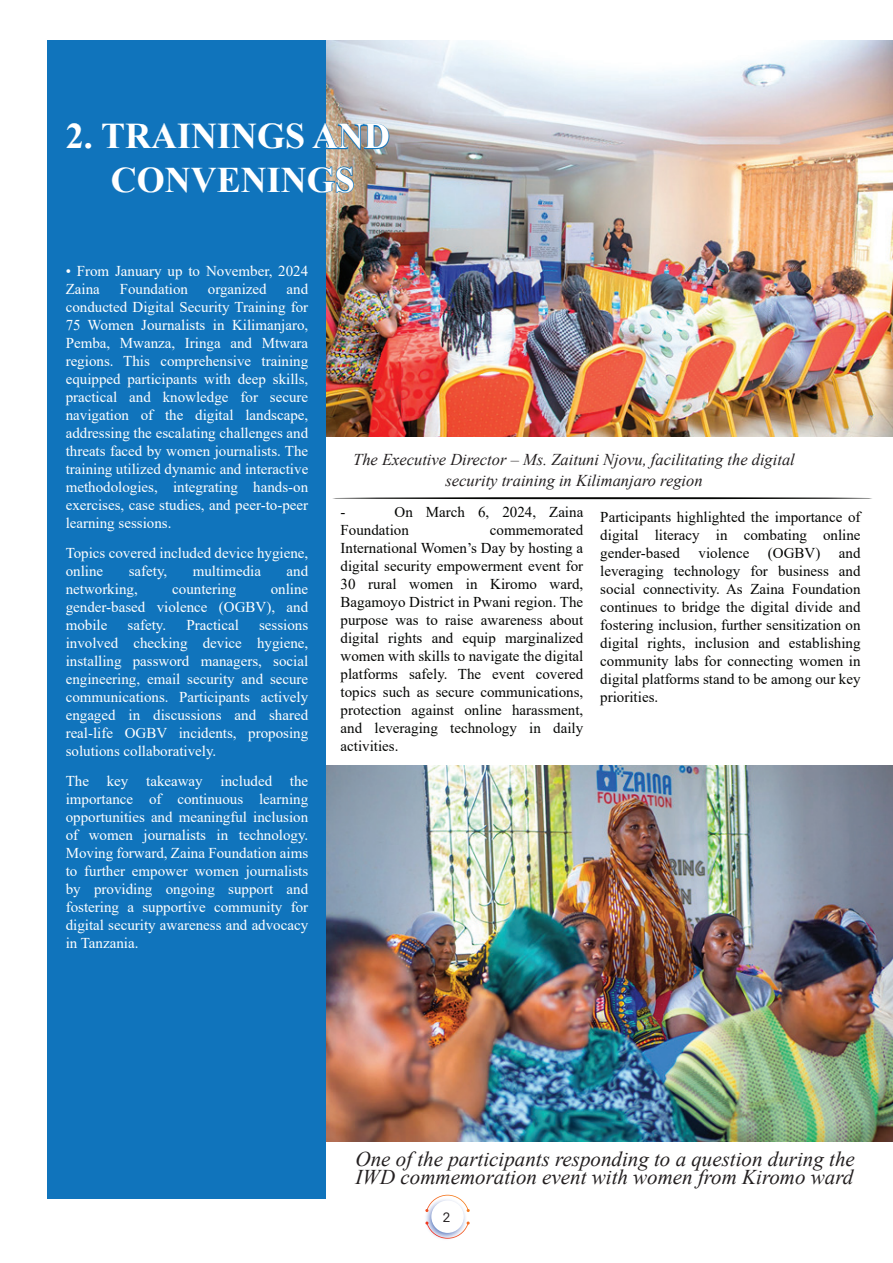
<style>
.page{position:relative;width:893px;height:1263px;background:#fff}
.page>*{position:absolute;margin:0;border:0;box-sizing:border-box;transform-origin:0 0}
.t1{font:700 36px/43.2px "Times New Roman";color:#fff;text-align:center}
.t2{font:italic 21px/18px "Times New Roman";color:#231f20}
.t3{font:italic 16.5px/21px "Times New Roman";color:#231f20;text-align:center}
.t4{font:15px/18px "Times New Roman";color:#fff;text-align:justify}
.t5{font:15px/18px "Times New Roman";color:#040503;text-align:justify}
.t6{font:13.5px "Rethink Sans";color:#231f20}
</style>
<div class="page">
<img style="left:326px;top:41px;width:567px;height:395px">
<div style="left:47px;top:40px;width:279px;height:1159px;background:#1074bc"></div>
<svg style="left:326px;top:122px;width:64px;height:28px;background:#8496a0"></svg>
<svg style="left:326px;top:165px;width:29px;height:29px"></svg>
<hr style="left:332px;top:497px;width:541px;height:2px;background:#040503;border-radius:50%">
<img style="left:326px;top:766px;width:566px;height:375px">
<svg style="left:423px;top:1197px;width:44px;height:44px"></svg>
<div style="left:431px;top:1200px;width:33px;height:33px;background:#fff;border-radius:50%"></div>
<svg style="left:425px;top:1195px;width:45px;height:17px"></svg>
<svg style="left:425px;top:1221px;width:45px;height:18px"></svg>
<h1 class="t1" style="left:66px;top:114px;width:326px">2. TRAININGS AND<br>CONVENINGS</h1>
<p class="t4" style="left:66px;top:261px;width:244px">• From January up to November, 2024<br>Zaina</p>
<p class="t4" style="left:66px;top:279px;width:244px;text-indent:221px">and conducted Digital Security Training for 75 Women Journalists in Kilimanjaro, Pemba, Mwanza, Iringa and Mtwara regions. This comprehensive training equipped participants with deep skills, practical and knowledge for secure navigation of the digital landscape, addressing the escalating challenges and threats faced by women journalists. The training utilized dynamic and interactive methodologies, integrating hands-on exercises, case studies, and peer-to-peer learning sessions.</p>
<p class="t4" style="left:66px;top:543px;width:244px">Topics covered included device hygiene, online</p>
<p class="t4" style="left:120px;top:279px;width:70px">Foundation</p>
<p class="t4" style="left:208px;top:279px;width:60px">organized</p>
<p class="t4" style="left:129px;top:561px;width:40px">safety,</p>
<p class="t4" style="left:193px;top:561px;width:70px">multimedia</p>
<p class="t4" style="left:287px;top:561px;width:23px">and</p>
<p class="t4" style="left:66px;top:579px;width:74px">networking,</p>
<p class="t4" style="left:172px;top:579px;width:66px">countering</p>
<p class="t4" style="left:66px;top:579px;width:244px;text-indent:205px">online gender-based violence (OGBV), and mobile</p>
<p class="t4" style="left:66px;top:615px;width:244px;text-indent:193px">sessions involved checking device hygiene, installing password managers, social engineering, email security and secure communications. Participants actively engaged in discussions and shared real-life OGBV incidents, proposing solutions collaboratively.</p>
<p class="t4" style="left:66px;top:771px;width:244px">The key takeaway included the importance of continuous learning opportunities and meaningful inclusion of women journalists in technology.<br>Moving forward, Zaina Foundation aims to further empower women journalists by providing ongoing support and fostering a supportive community for digital security awareness and advocacy in Tanzania.</p>
<p class="t4" style="left:128px;top:615px;width:40px">safety.</p>
<p class="t4" style="left:186px;top:615px;width:54px">Practical</p>
<p class="t3" style="left:353px;top:448px;width:443px">The Executive Director – Ms. Zaituni Njovu, facilitating the digital security training in Kilimanjaro region</p>
<p class="t5" style="left:341px;top:503px;width:244px;text-indent:54px">On March 6, 2024, Zaina<br>Foundation</p>
<p class="t5" style="left:341px;top:503px;width:6px">-</p>
<p class="t5" style="left:341px;top:521px;width:244px;text-indent:149px">commemorated International Women’s Day by hosting a digital security empowerment event for 30 rural women in Kiromo ward, Bagamoyo District in Pwani region. The purpose was to raise awareness about digital rights and equip marginalized women with skills to navigate the digital platforms safely. The event covered topics such as secure communications, protection against online harassment, and leveraging technology in daily activities.</p>
<p class="t5" style="left:600px;top:507px;width:262px">Participants highlighted the importance of digital literacy in combating online gender-based violence (OGBV) and leveraging technology for business and social connectivity. As Zaina Foundation continues to bridge the digital divide and fostering inclusion, further sensitization on digital rights, inclusion and establishing community labs for connecting women in digital platforms stand to be among our key priorities.</p>
<h2 class="t2" style="left:356px;top:1149px;width:501px">One of the participants responding to a question during the<br>IWD commemoration event with women from Kiromo ward</h2>
<p class="t6" style="left:442px;top:1208px;width:10px">2</p>
</div>
